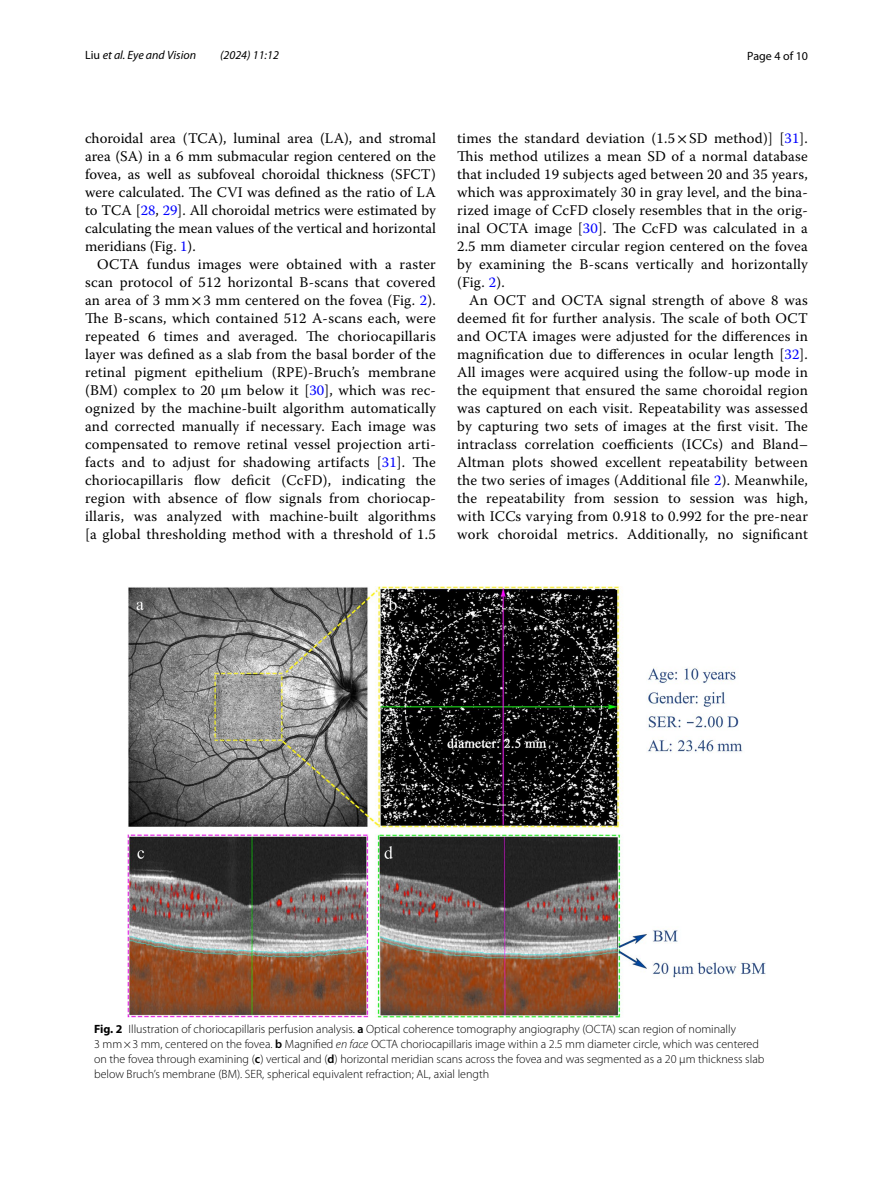
<style>
.page{position:relative;width:893px;height:1187px;background:#fff}
.page>*{position:absolute;margin:0;border:0;box-sizing:border-box;transform-origin:0 0}
.t1{font:14.7px/18px "Warnock Pro";letter-spacing:.015em;color:#000;text-align:justify}
.t2{font:300 12px/15px "Myriad Pro";color:#000}
.t3{font:italic 12px "Myriad Pro";color:#000}
.t4{font:12px "Myriad Pro";color:#000}
.s1{font-style:normal}
.s2{color:#00f}
.s3{font-family:"STIX"}
.s4{font-weight:700}
.s5{font-weight:600}
.s6{font-style:italic}
</style>
<div class="page">
<img style="left:128px;top:586px;width:637px;height:431px">
<p class="t3" style="left:85px;top:48px;width:113px"><span class="s1">Liu</span> et al. Eye and Vision</p>
<p class="t3" style="left:220px;top:48px;width:60px">(2024) 11:12</p>
<p class="t4" style="left:747px;top:48px;width:62px">Page 4 of 10</p>
<p class="t1" style="left:85px;top:128px;width:352px">choroidal area (TCA), luminal area (LA), and stromal area (SA) in a 6 mm submacular region centered on the fovea, as well as subfoveal choroidal thickness (SFCT) were calculated. The CVI was defined as the ratio of LA to TCA [<span class="s2">28</span>, <span class="s2">29</span>]. All choroidal metrics were estimated by calculating the mean values of the vertical and horizontal meridians (Fig. <span class="s2">1</span>).</p>
<p class="t1" style="left:85px;top:254px;width:352px;text-indent:12px">OCTA fundus images were obtained with a raster scan protocol of 512 horizontal B-scans that covered an area of 3 mm <span class="s3">×</span>3 mm centered on the fovea (Fig. <span class="s2">2</span>).<br>The B-scans, which contained 512 A-scans each, were repeated 6 times and averaged. The choriocapillaris layer was defined as a slab from the basal border of the retinal pigment epithelium (RPE)-Bruch’s membrane (BM) complex to 20 µm below it [<span class="s2">30</span>], which was rec&shy;ognized by the machine-built algorithm automatically and corrected manually if necessary. Each image was compensated to remove retinal vessel projection arti&shy;facts and to adjust for shadowing artifacts [<span class="s2">31</span>]. The choriocapillaris flow deficit (CcFD), indicating the region with absence of flow signals from choriocap&shy;illaris, was analyzed with machine-built algorithms [a global thresholding method with a threshold of 1.5</p>
<p class="t1" style="left:457px;top:129px;width:352px">times the standard deviation (1.5<span class="s3">×</span>SD method)] [<span class="s2">31</span>].<br>This method utilizes a mean SD of a normal database that included 19 subjects aged between 20 and 35 years, which was approximately 30 in gray level, and the bina&shy;rized image of CcFD closely resembles that in the orig&shy;inal OCTA image [<span class="s2">30</span>]. The CcFD was calculated in a 2.5 mm diameter circular region centered on the fovea by examining the B-scans vertically and horizontally (Fig. <span class="s2">2</span>).</p>
<p class="t1" style="left:457px;top:291px;width:352px;text-indent:12px">An OCT and OCTA signal strength of above 8 was deemed fit for further analysis. The scale of both OCT and OCTA images were adjusted for the differences in magnification due to differences in ocular length [<span class="s2">32</span>].<br>All images were acquired using the follow-up mode in the equipment that ensured the same choroidal region was captured on each visit. Repeatability was assessed by capturing two sets of images at the first visit. The intraclass correlation coefficients (ICCs) and Bland– Altman plots showed excellent repeatability between the two series of images (Additional file <span class="s2">2</span>). Meanwhile, the repeatability from session to session was high, with ICCs varying from 0.918 to 0.992 for the pre-near work choroidal metrics. Additionally, no significant</p>
<p class="t2" style="left:94px;top:1021px;width:672px"><span class="s4">Fig. 2</span> Illustration of choriocapillaris perfusion analysis. <span class="s5">a</span> Optical coherence tomography angiography (OCTA) scan region of nominally<br>3 mm×3 mm, centered on the fovea. <span class="s5">b</span> Magnified <span class="s6">en face</span> OCTA choriocapillaris image within a 2.5 mm diameter circle, which was centered on the fovea through examining (<span class="s5">c</span>) vertical and (<span class="s5">d</span>) horizontal meridian scans across the fovea and was segmented as a 20 µm thickness slab below Bruch’s membrane (BM). SER, spherical equivalent refraction; AL, axial length</p>
</div>
